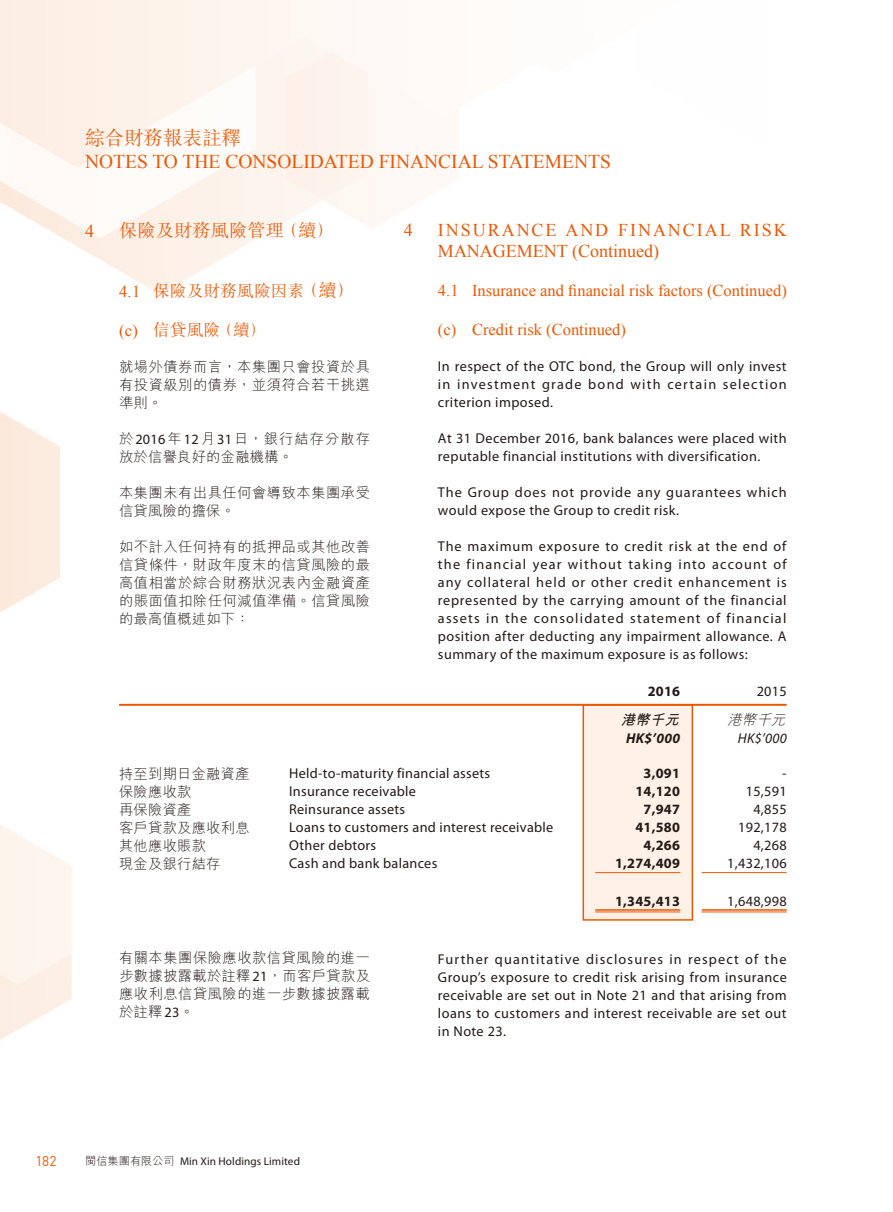
<style>
.page{position:relative;width:893px;height:1212px;background:#fff}
.page>*{position:absolute;margin:0;border:0;box-sizing:border-box;transform-origin:0 0}
.t1{font:19.5px "Times New Roman";color:#ea5805}
.t2{font:300 19.5px "M Sung HK";color:#ea5805}
.t3{font:18px/21px "Times New Roman";letter-spacing:.11em;color:#ea5805}
.t4{font:300 18px "M Sung HK";letter-spacing:.02em;color:#ea5805}
.t5{font:16.5px "Times New Roman";color:#ea5805}
.t6{font:300 16.5px "M Sung HK";letter-spacing:.02em;color:#ea5805}
.t7{font:14.25px/18px "Myriad Pro";letter-spacing:.03em;color:#231916;text-align:justify}
.t8{font:300 14.25px/18px "M Hei HK";letter-spacing:.04em;color:#231916;text-align:justify}
.t9{font:14.25px/18px "Myriad Pro";letter-spacing:.06em;color:#231916}
.t10{font:300 14.25px/18px "M Hei HK";letter-spacing:.02em;color:#231916}
.t11{font:700 14.25px "Myriad Pro";letter-spacing:.02em;color:#231916}
.t12{font:italic 700 14.25px "Myriad Pro";color:#231916}
.t13{font:italic 14.25px "Myriad Pro";color:#231916}
.t14{font:italic 700 14.25px "M Hei HK";color:#231916}
.t15{font:italic 300 14.25px "M Hei HK";color:#231916}
.t16{font:14.1px "DIN";color:#ea5805;scale:.95 1}
.t17{font:11.25px "Myriad Pro";letter-spacing:.01em;color:#231916}
.s1{font-family:"Times New Roman";font-weight:400}
.s2{font-size:18px}
.s3{font-family:"Myriad Pro";font-weight:400}
.s4{font-family:"M Hei HK";font-weight:300}
</style>
<div class="page">
<div style="left:583px;top:704px;width:110px;height:217px;background:#fef1e7;border:2px solid #ea5805"></div>
<hr style="left:119px;top:704px;width:668px;height:2px;background:#ea5805">
<hr style="left:595px;top:872px;width:85px;height:1px;background:#ea5805">
<hr style="left:702px;top:872px;width:85px;height:1px;background:#ea5805">
<hr style="left:595px;top:909px;width:85px;height:2px;background:#ea5805">
<hr style="left:595px;top:912px;width:85px;height:1px;background:#ea5805">
<hr style="left:702px;top:909px;width:85px;height:2px;background:#ea5805">
<hr style="left:702px;top:912px;width:85px;height:1px;background:#ea5805">
<h1 class="t2" style="left:85px;top:124px;width:157px">綜合財務報表註釋</h1>
<h1 class="t1" style="left:85px;top:148px;width:527px">NOTES TO THE CONSOLIDATED FINANCIAL STATEMENTS</h1>
<p class="t3" style="left:85px;top:220px;width:10px">4</p>
<p class="t4" style="left:119px;top:218px;width:217px">保險及財務風險管理（續）</p>
<p class="t6" style="left:119px;top:279px;width:237px"><span class="s1">4.1</span> 保險及財務風險因素<span class="s2">（續）</span></p>
<p class="t6" style="left:119px;top:319px;width:149px"><span class="s1">(c)</span> 信貸風險（續）</p>
<p class="t8" style="left:119px;top:358px;width:252px">就場外債券而言，本集團只會投資於具有投資級別的債券，並須符合若干挑選準則。</p>
<p class="t10" style="left:119px;top:430px;width:252px">於<span class="s3">2016</span>年<span class="s3">12</span>月<span class="s3">31</span>日，銀行結存分散存放於信譽良好的金融機構。</p>
<p class="t8" style="left:119px;top:484px;width:252px">本集團未有出具任何會導致本集團承受信貸風險的擔保。</p>
<p class="t8" style="left:119px;top:538px;width:252px">如不計入任何持有的抵押品或其他改善信貸條件，財政年度末的信貸風險的最高值相當於綜合財務狀況表內金融資產的賬面值扣除任何減值準備。信貸風險的最高值概述如下：</p>
<p class="t3" style="left:404px;top:219px;width:10px">4</p>
<p class="t3" style="left:438px;top:219px;width:350px">INSURANCE AND FINANCIAL RISK<br>MANAGEMENT (Continued)</p>
<p class="t5" style="left:438px;top:279px;width:350px">4.1 Insurance and financial risk factors (Continued)</p>
<p class="t5" style="left:438px;top:318px;width:190px">(c) Credit risk (Continued)</p>
<p class="t7" style="left:438px;top:357px;width:350px">In respect of the OTC bond, the Group will only invest in investment grade bond with certain selection criterion imposed.</p>
<p class="t7" style="left:438px;top:429px;width:350px">At 31 December 2016, bank balances were placed with reputable financial institutions with diversification.</p>
<p class="t9" style="left:438px;top:483px;width:350px">The Group does not provide any guarantees which would expose the Group to credit risk.</p>
<p class="t7" style="left:438px;top:537px;width:350px">The maximum exposure to credit risk at the end of the financial year without taking into account of any collateral held or other credit enhancement is represented by the carrying amount of the financial assets in the consolidated statement of financial position after deducting any impairment allowance. A summary of the maximum exposure is as follows:</p>
<p class="t11" style="left:648px;top:681px;width:34px">2016</p>
<p class="t7" style="left:757px;top:681px;width:32px">2015</p>
<p class="t14" style="left:621px;top:709px;width:64px">港幣千元</p>
<p class="t15" style="left:727px;top:712px;width:63px">港幣千元</p>
<p class="t12" style="left:626px;top:729px;width:56px">HK$’000</p>
<p class="t13" style="left:738px;top:729px;width:50px">HK$’000</p>
<p class="t10" style="left:119px;top:764px;width:132px">持至到期日金融資產</p>
<p class="t7" style="left:289px;top:764px;width:203px">Held-to-maturity financial assets</p>
<p class="t11" style="left:644px;top:764px;width:38px">3,091</p>
<p class="t7" style="left:782px;top:764px;width:6px">-</p>
<p class="t8" style="left:119px;top:782px;width:74px">保險應收款</p>
<p class="t7" style="left:289px;top:782px;width:128px">Insurance receivable</p>
<p class="t11" style="left:635px;top:782px;width:46px">14,120</p>
<p class="t7" style="left:746px;top:782px;width:42px">15,591</p>
<p class="t8" style="left:119px;top:800px;width:74px">再保險資產</p>
<p class="t7" style="left:289px;top:800px;width:117px">Reinsurance assets</p>
<p class="t11" style="left:644px;top:800px;width:38px">7,947</p>
<p class="t7" style="left:753px;top:800px;width:35px">4,855</p>
<p class="t10" style="left:119px;top:818px;width:132px">客戶貸款及應收利息</p>
<p class="t7" style="left:289px;top:818px;width:266px">Loans to customers and interest receivable</p>
<p class="t11" style="left:635px;top:818px;width:46px">41,580</p>
<p class="t7" style="left:738px;top:818px;width:50px">192,178</p>
<p class="t8" style="left:119px;top:836px;width:88px">其他應收賬款</p>
<p class="t7" style="left:289px;top:836px;width:88px">Other debtors</p>
<p class="t11" style="left:644px;top:836px;width:38px">4,266</p>
<p class="t7" style="left:753px;top:836px;width:35px">4,268</p>
<p class="t10" style="left:119px;top:854px;width:103px">現金及銀行結存</p>
<p class="t7" style="left:289px;top:854px;width:150px">Cash and bank balances</p>
<p class="t11" style="left:615px;top:854px;width:67px">1,274,409</p>
<p class="t7" style="left:727px;top:854px;width:61px">1,432,106</p>
<p class="t11" style="left:615px;top:892px;width:67px">1,345,413</p>
<p class="t7" style="left:727px;top:892px;width:61px">1,648,998</p>
<p class="t8" style="left:119px;top:948px;width:252px">有關本集團保險應收款信貸風險的進一步數據披露載於註釋<span class="s3">21</span>，而客戶貸款及應收利息信貸風險的進一步數據披露載於註釋<span class="s3">23</span>。</p>
<p class="t16" style="left:36px;top:1152px;width:24px">182</p>
<p class="t17" style="left:85px;top:1155px;width:217px"><span class="s4">閩信集團有限公司</span> Min Xin Holdings Limited</p>
<p class="t7" style="left:438px;top:950px;width:350px">Further quantitative disclosures in respect of the Group’s exposure to credit risk arising from insurance receivable are set out in Note 21 and that arising from loans to customers and interest receivable are set out in Note 23.</p>
</div>
